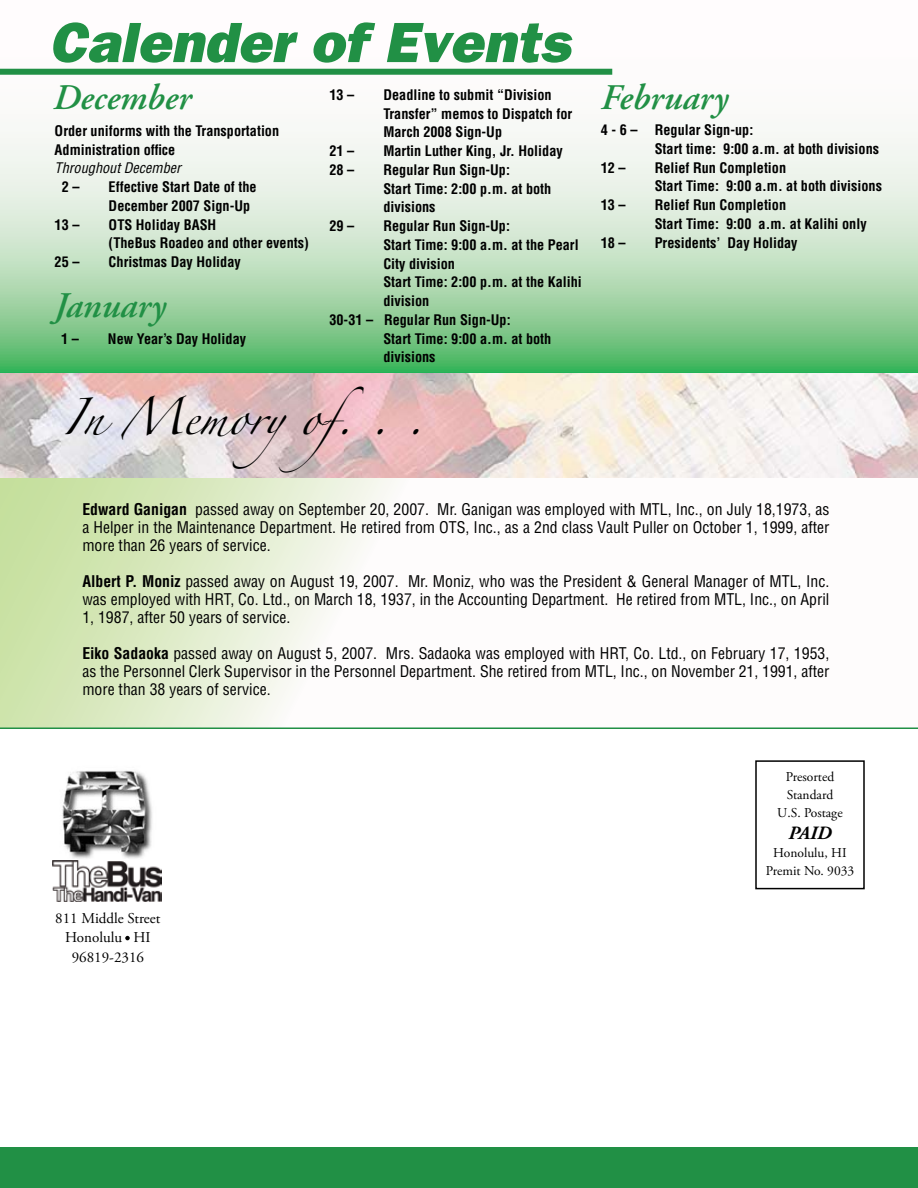
<style>
.page{position:relative;width:918px;height:1188px;background:#fff}
.page>*{position:absolute;margin:0;border:0;box-sizing:border-box;transform-origin:0 0}
.t1{font:italic 800 57px "Franklin Gothic";color:#219045}
.t2{font:italic 600 36px "Adobe Garamond";color:#219045}
.t3{font:33px "Zapfino";color:#000}
.t4{font:italic 700 18.75px "Adobe Garamond Pro";color:#000}
.t5{font:condensed 15.75px/18px "Helvetica";color:#000;text-align:justify}
.t6{font:15px/19.5px "Adobe Garamond Pro";color:#000;text-align:center}
.t7{font:700 condensed 14.25px/18.8px "Helvetica";color:#000}
.t8{font:italic condensed 14.25px "Helvetica";color:#000}
.t9{font:13.5px/18px "Adobe Garamond Pro";color:#000;text-align:center}
.s1{font-size:25.5px}
.s2{font-weight:700}
</style>
<div class="page">
<svg style="left:0;top:68px;width:918px;height:306px"></svg>
<div style="left:755px;top:760px;width:110px;height:129px;border:2px solid #000"></div>
<img style="left:54px;top:770px;width:98px;height:91px">
<img style="left:52px;top:861px;width:109px;height:40px">
<svg style="left:125px;top:936px;width:5px;height:4px"></svg>
<svg style="left:0;top:478px;width:918px;height:250px"></svg>
<div style="left:0;top:1148px;width:918px;height:40px;background:#219045"></div>
<hr style="left:0;top:728px;width:918px;height:1px;background:#219045">
<div style="left:0;top:69px;width:612px;height:6px;background:#219045"></div>
<img style="left:0;top:374px;width:918px;height:104px">
<h1 class="t1" style="left:49px;top:9px;width:522px">Calender of Events</h1>
<p class="t7" style="left:329px;top:85px;width:26px">13 –</p>
<p class="t7" style="left:383px;top:85px;width:190px">Deadline to submit “Division<br>Transfer” memos to Dispatch for<br>March 2008 Sign-Up</p>
<p class="t7" style="left:329px;top:142px;width:26px">21 –</p>
<p class="t7" style="left:383px;top:142px;width:181px">Martin Luther King, Jr. Holiday</p>
<p class="t7" style="left:329px;top:160px;width:26px">28 –</p>
<p class="t7" style="left:383px;top:160px;width:169px">Regular Run Sign-Up:<br>Start Time: 2:00 p.m. at both divisions</p>
<p class="t7" style="left:329px;top:217px;width:26px">29 –</p>
<p class="t7" style="left:383px;top:217px;width:128px">Regular Run Sign-Up:</p>
<p class="t7" style="left:383px;top:235px;width:197px">Start Time: 9:00 a.m. at the Pearl</p>
<p class="t7" style="left:383px;top:254px;width:73px">City division</p>
<p class="t7" style="left:383px;top:273px;width:200px">Start Time: 2:00 p.m. at the Kalihi</p>
<p class="t7" style="left:383px;top:292px;width:47px">division</p>
<p class="t7" style="left:329px;top:310px;width:183px">30-31 – Regular Run Sign-Up:</p>
<p class="t7" style="left:383px;top:329px;width:169px">Start Time: 9:00 a.m. at both</p>
<p class="t7" style="left:383px;top:348px;width:54px">divisions</p>
<h2 class="t2" style="left:53px;top:78px;width:140px">December</h2>
<p class="t7" style="left:55px;top:121px;width:226px">Order uniforms with the Transportation<br>Administration office</p>
<p class="t8" style="left:55px;top:159px;width:128px">Throughout December</p>
<p class="t7" style="left:62px;top:178px;width:19px">2 –</p>
<p class="t7" style="left:109px;top:178px;width:150px">Effective Start Date of the<br>December 2007 Sign-Up</p>
<p class="t7" style="left:55px;top:215px;width:26px">13 –</p>
<p class="t7" style="left:109px;top:215px;width:202px">OTS Holiday BASH<br>(TheBus Roadeo and other events)</p>
<p class="t7" style="left:55px;top:253px;width:26px">25 –</p>
<p class="t7" style="left:109px;top:253px;width:134px">Christmas Day Holiday</p>
<h2 class="t2" style="left:54px;top:286px;width:113px">January</h2>
<p class="t7" style="left:61px;top:329px;width:19px">1 –</p>
<p class="t7" style="left:108px;top:329px;width:140px">New Year’s Day Holiday</p>
<h3 class="t3" style="left:62px;top:404px;width:364px">In Memoryo<span class="s1">f</span>. . .</h3>
<h2 class="t2" style="left:601px;top:78px;width:129px">February</h2>
<p class="t7" style="left:601px;top:121px;width:154px">4 - 6 – Regular Sign-up:</p>
<p class="t7" style="left:655px;top:139px;width:226px">Start time: 9:00 a.m. at both divisions</p>
<p class="t7" style="left:601px;top:158px;width:26px">12 –</p>
<p class="t7" style="left:655px;top:158px;width:229px">Relief Run Completion<br>Start Time: 9:00 a.m. at both divisions</p>
<p class="t7" style="left:601px;top:196px;width:26px">13 –</p>
<p class="t7" style="left:655px;top:196px;width:213px">Relief Run Completion<br>Start Time: 9:00 a.m. at Kalihi only</p>
<p class="t7" style="left:601px;top:233px;width:26px">18 –</p>
<p class="t7" style="left:655px;top:233px;width:144px">Presidents’ Day Holiday</p>
<p class="t5" style="left:82px;top:500px;width:749px"><span class="s2">Edward Ganigan</span> passed away on September 20, 2007. Mr. Ganigan was employed with MTL, Inc., on July 18,1973, as a Helper in the Maintenance Department. He retired from OTS, Inc., as a 2nd class Vault Puller on October 1, 1999, after more than 26 years of service.</p>
<p class="t5" style="left:82px;top:572px;width:749px"><span class="s2">Albert P. Moniz</span> passed away on August 19, 2007. Mr. Moniz, who was the President &amp; General Manager of MTL, Inc. was employed with HRT, Co. Ltd., on March 18, 1937, in the Accounting Department. He retired from MTL, Inc., on April 1, 1987, after 50 years of service.</p>
<p class="t5" style="left:82px;top:644px;width:749px"><span class="s2">Eiko Sadaoka</span> passed away on August 5, 2007. Mrs. Sadaoka was employed with HRT, Co. Ltd., on February 17, 1953, as the Personnel Clerk Supervisor in the Personnel Department. She retired from MTL, Inc., on November 21, 1991, after more than 38 years of service.</p>
<p class="t6" style="left:55px;top:909px;width:107px">811 Middle Street<br>Honolulu HI<br>96819-2316</p>
<p class="t9" style="left:777px;top:768px;width:67px">Presorted<br>Standard<br>U.S. Postage</p>
<h3 class="t4" style="left:788px;top:822px;width:45px">PAID</h3>
<p class="t9" style="left:766px;top:844px;width:90px">Honolulu, HI<br>Premit No. 9033</p>
</div>
